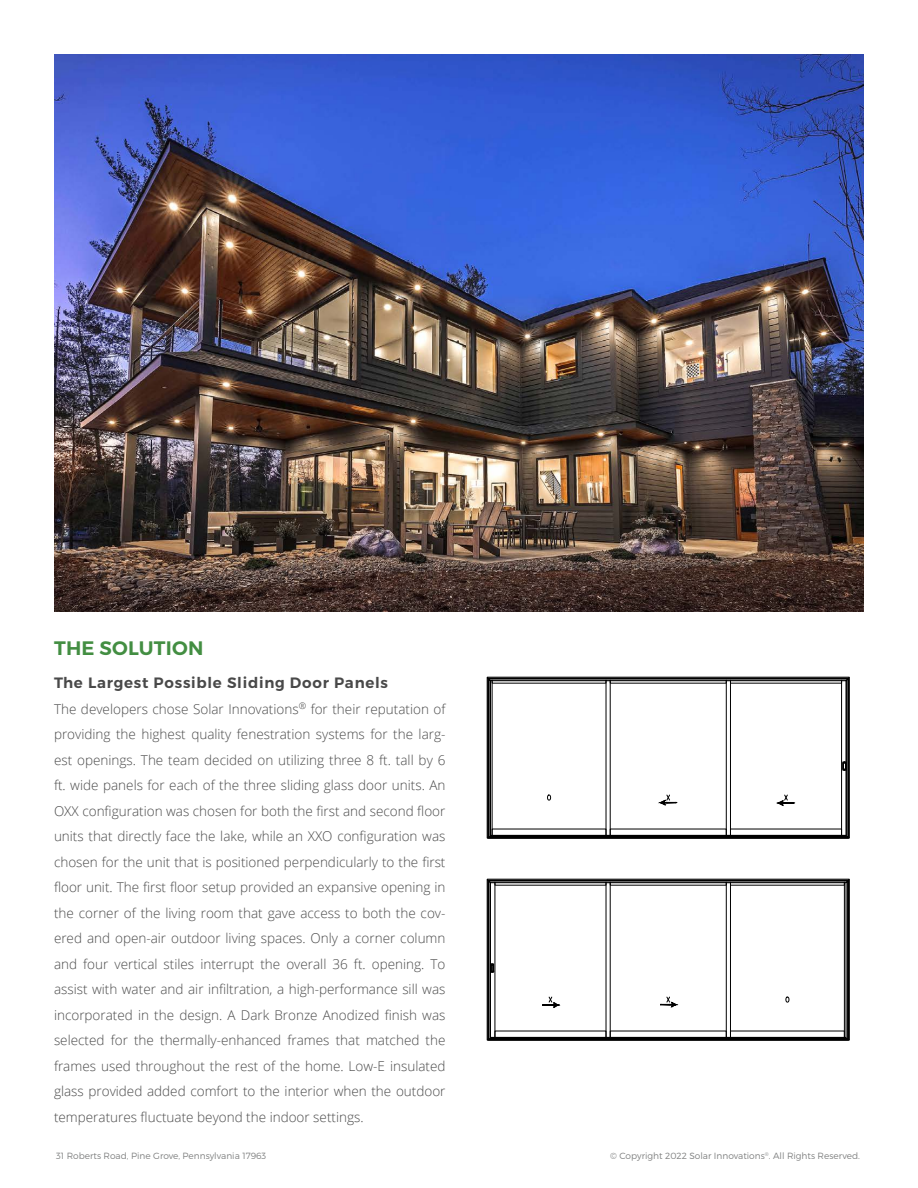
<style>
.page{position:relative;width:918px;height:1188px;background:#fff}
.page>*{position:absolute;margin:0;border:0;box-sizing:border-box;transform-origin:0 0}
.t1{font:600 19.5px "Montserrat";letter-spacing:.01em;color:#438e42}
.t2{font:600 15px "Montserrat";letter-spacing:.05em;color:#494949}
.t3{font:300 13.5px/25.5px "Open Sans";color:#494949;text-align:justify}
.t4{font:300 9px "Montserrat";color:#7f8080}
</style>
<div class="page">
<img style="left:54px;top:54px;width:810px;height:558px">
<div style="left:488px;top:837px;width:361px;height:1px;border:1px solid #000"></div>
<svg style="left:487px;top:677px;width:363px;height:160px"></svg>
<div style="left:488px;top:1039px;width:361px;height:1px;border:1px solid #000"></div>
<svg style="left:487px;top:879px;width:362px;height:160px"></svg>
<h1 class="t1" style="left:54px;top:636px;width:151px">THE SOLUTION</h1>
<p class="t2" style="left:54px;top:674px;width:336px">The Largest Possible Sliding Door Panels</p>
<p class="t3" style="left:54px;top:696px;width:393px">The developers chose Solar Innovations<sup>®</sup> for their reputation of providing the highest quality fenestration systems for the larg&shy;est openings. The team decided on utilizing three 8 ft. tall by 6 ft. wide panels for each of the three sliding glass door units. An OXX configuration was chosen for both the first and second floor units that directly face the lake, while an XXO configuration was chosen for the unit that is positioned perpendicularly to the first floor unit. The first floor setup provided an expansive opening in the corner of the living room that gave access to both the cov&shy;ered and open-air outdoor living spaces. Only a corner column and four vertical stiles interrupt the overall 36 ft. opening. To assist with water and air infiltration, a high-performance sill was incorporated in the design. A Dark Bronze Anodized finish was selected for the thermally-enhanced frames that matched the frames used throughout the rest of the home. Low-E insulated glass provided added comfort to the interior when the outdoor temperatures fluctuate beyond the indoor settings.</p>
<p class="t4" style="left:56px;top:1150px;width:212px">31 Roberts Road, Pine Grove, Pennsylvania 17963</p>
<p class="t4" style="left:610px;top:1150px;width:251px">© Copyright 2022 Solar Innovations<sup>®</sup>. All Rights Reserved.</p>
</div>
